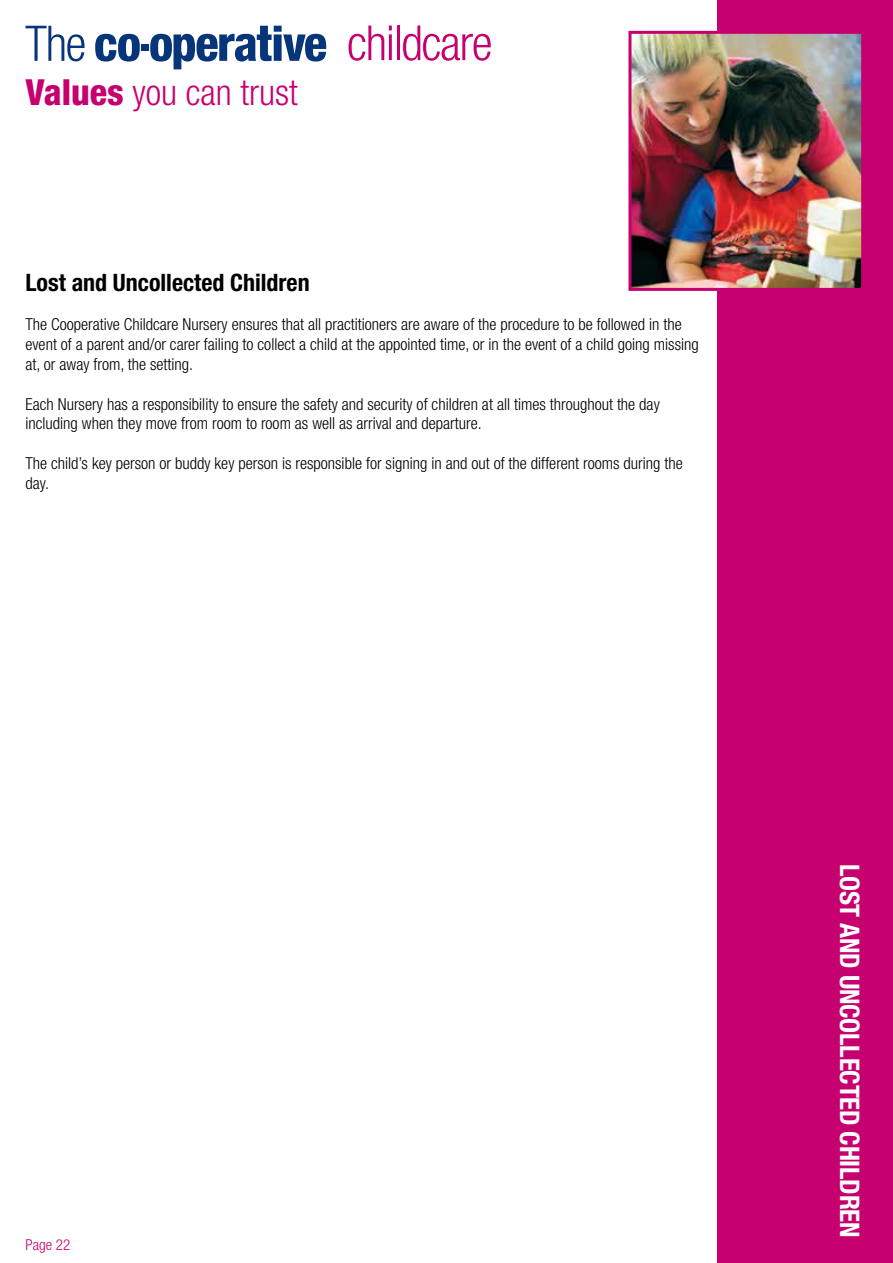
<style>
.page{position:relative;width:893px;height:1263px;background:#fff}
.page>*{position:absolute;margin:0;border:0;box-sizing:border-box;transform-origin:0 0}
.t1{font:300 condensed 36px "Helvetica Neue";color:#c6006f}
.t2{font:700 condensed 27px "Helvetica Neue";letter-spacing:-.01em;color:#fff}
.t3{font:700 condensed 24px "Helvetica Neue";color:#000}
.t4{font:300 condensed 16.5px/19.8px "Helvetica Neue";color:#000}
.t5{font:300 condensed 15px "Helvetica Neue";color:#c6006f}
.s1{font-weight:800}
</style>
<div class="page">
<div style="left:718px;top:0;width:175px;height:1263px;background:#c6006f"></div>
<svg style="left:349px;top:26px;width:43px;height:35px"></svg>
<hr style="left:397px;top:26px;width:2px;height:34px;background:#c6006f">
<svg style="left:403px;top:26px;width:88px;height:35px"></svg>
<svg style="left:26px;top:26px;width:59px;height:35px"></svg>
<svg style="left:95px;top:34px;width:45px;height:28px"></svg>
<div style="left:141px;top:44px;width:8px;height:7px;background:#06357a"></div>
<svg style="left:150px;top:26px;width:176px;height:43px"></svg>
<img style="left:632px;top:35px;width:228px;height:252px">
<div style="left:628px;top:31px;width:236px;height:260px;border:3px solid #c6006f"></div>
<h1 class="t1" style="left:26px;top:72px;width:274px"><span class="s1">Values</span> you can trust</h1>
<h3 class="t3" style="left:26px;top:268px;width:286px">Lost and Uncollected Children</h3>
<p class="t4" style="left:26px;top:314px;width:675px">The Cooperative Childcare Nursery ensures that all practitioners are aware of the procedure to be followed in the event of a parent and/or carer failing to collect a child at the appointed time, or in the event of a child going missing at, or away from, the setting.</p>
<p class="t4" style="left:26px;top:394px;width:636px">Each Nursery has a responsibility to ensure the safety and security of children at all times throughout the day including when they move from room to room as well as arrival and departure.</p>
<p class="t4" style="left:26px;top:453px;width:659px">The child’s key person or buddy key person is responsible for signing in and out of the different rooms during the day.</p>
<p class="t5" style="left:26px;top:1236px;width:46px">Page 22</p>
<h2 class="t2" style="left:866px;top:864px;width:375px;rotate:90deg">LOST AND UNCOLLECTED CHILDREN</h2>
</div>
